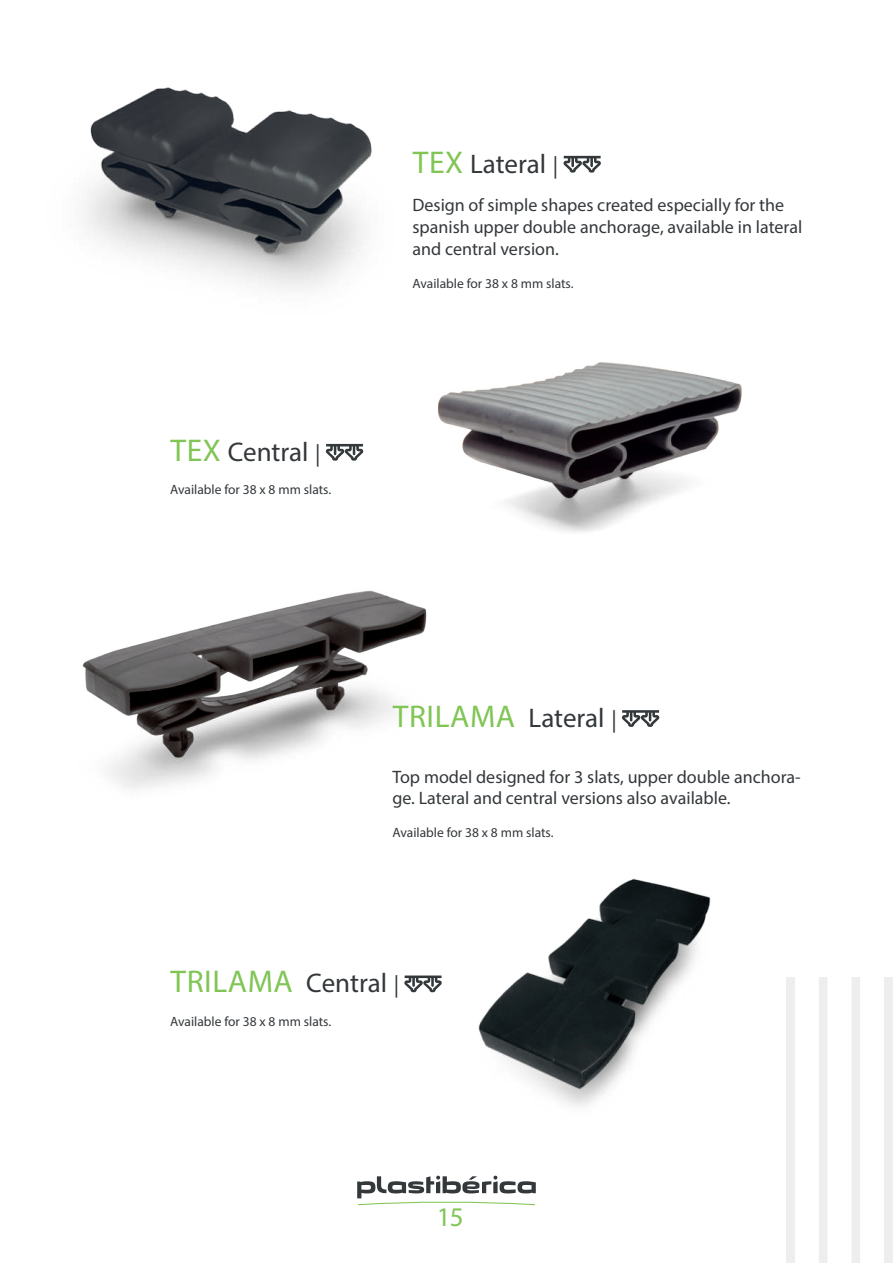
<style>
.page{position:relative;width:893px;height:1263px;background:#fff}
.page>*{position:absolute;margin:0;border:0;box-sizing:border-box;transform-origin:0 0}
.t1{font:31.5px "Myriad Pro";letter-spacing:.02em;color:#81c555}
.t2{font:27px "Myriad Pro";color:#33383b}
.t3{font:27px "Myriad Pro";color:#81c555}
.t4{font:18px/21.6px "Myriad Pro";color:#33383b}
.t5{font:13.5px "Myriad Pro";color:#33383b}
.s1{font-size:31.5px;color:#81c555}
.s2{font-size:22.5px}
.s3{font-size:27px;color:#33383b}
.s4{font-size:22.5px;color:#33383b}
</style>
<div class="page">
<img style="left:412px;top:878px;width:375px;height:253px">
<img style="left:82px;top:590px;width:345px;height:199px">
<img style="left:84px;top:87px;width:288px;height:203px">
<svg style="left:563px;top:156px;width:38px;height:17px"></svg>
<svg style="left:622px;top:710px;width:37px;height:17px"></svg>
<svg style="left:326px;top:444px;width:34px;height:17px"></svg>
<svg style="left:404px;top:975px;width:38px;height:17px"></svg>
<img style="left:360px;top:273px;width:382px;height:259px">
<svg style="left:357px;top:1176px;width:179px;height:29px"></svg>
<h2 class="t2" style="left:170px;top:435px;width:152px"><span class="s1">TEX</span> Central <span class="s2">|</span></h2>
<p class="t5" style="left:170px;top:481px;width:163px">Available for 38 x 8 mm slats.</p>
<h2 class="t2" style="left:413px;top:147px;width:147px"><span class="s1">TEX</span> Lateral <span class="s2">|</span></h2>
<p class="t4" style="left:412px;top:194px;width:391px">Design of simple shapes created especially for the spanish upper double anchorage, available in lateral and central version.</p>
<p class="t5" style="left:412px;top:275px;width:163px">Available for 38 x 8 mm slats.</p>
<h1 class="t1" style="left:393px;top:697px;width:225px">TRILAMA <span class="s3">Lateral</span> <span class="s4">|</span></h1>
<p class="t4" style="left:392px;top:765px;width:410px">Top model designed for 3 slats, upper double anchora&shy;ge. Lateral and central versions also available.</p>
<p class="t5" style="left:392px;top:825px;width:163px">Available for 38 x 8 mm slats.</p>
<h1 class="t1" style="left:170px;top:962px;width:230px">TRILAMA <span class="s3">Central</span> <span class="s4">|</span></h1>
<p class="t5" style="left:170px;top:1013px;width:163px">Available for 38 x 8 mm slats.</p>
<h2 class="t3" style="left:437px;top:1200px;width:28px">15</h2>
</div>
